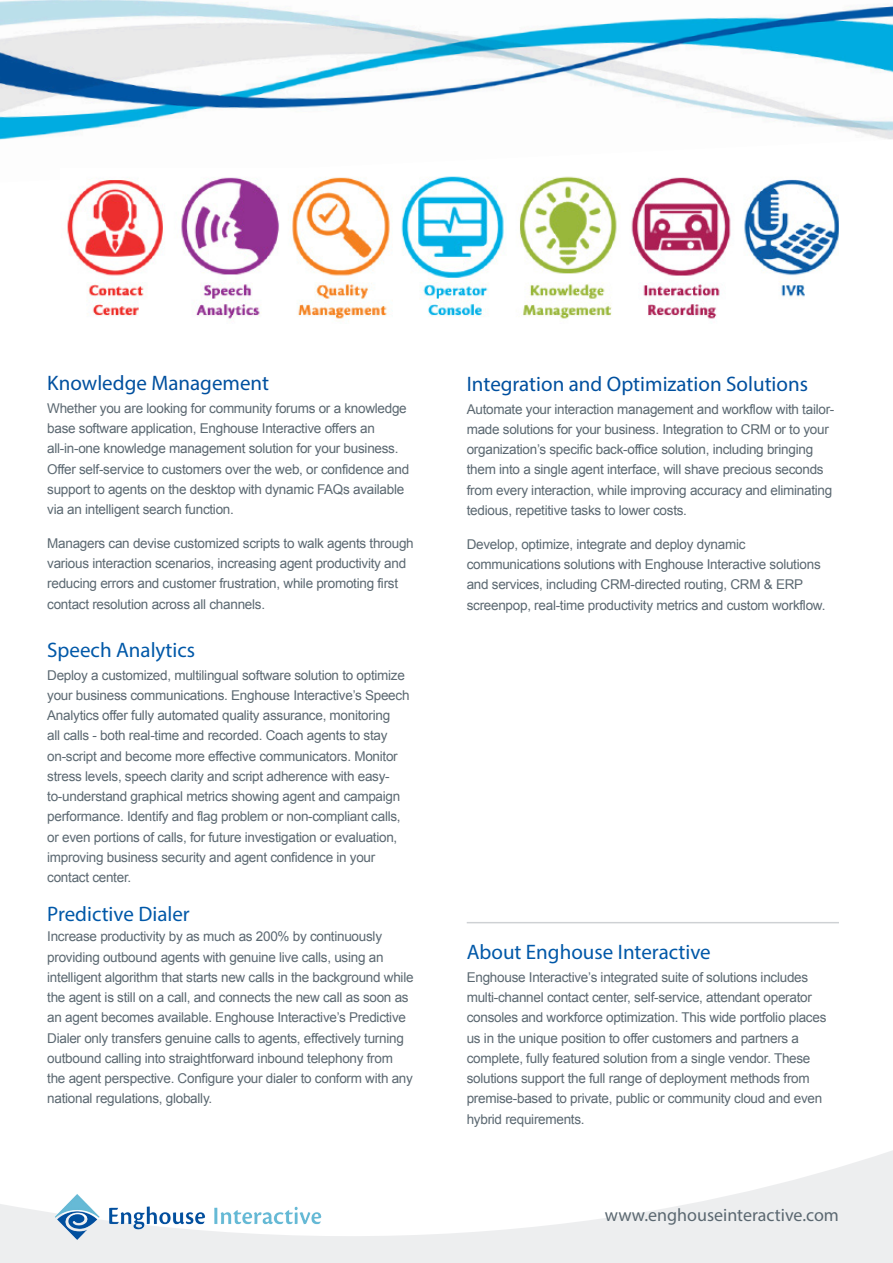
<style>
.page{position:relative;width:893px;height:1263px;background:#fff}
.page>*{position:absolute;margin:0;border:0;box-sizing:border-box;transform-origin:0 0}
.Body__Subhead{font:21px "Myriad Pro";color:#01509f}
.Intro_Paragraph_BLUE{font:21px "Myriad Pro";color:#0058a8}
.Body__Subhead_BLUE{font:21px "Myriad Pro";color:#0058a8}
.t1{font:18px "Myriad Pro";color:#5b6871}
.Body_Copy{font:13.5px/20.2px "Arial";letter-spacing:-.02em;color:#5b6871}
</style>
<div class="page">
<svg style="left:0;top:1150px;width:893px;height:113px"></svg>
<img style="left:0;top:0;width:893px;height:140px">
<hr style="left:467px;top:922px;width:372px;height:1px;background:#5b6871">
<img style="left:67px;top:176px;width:772px;height:146px">
<img style="left:55px;top:1193px;width:266px;height:47px">
<p class="Body__Subhead" style="left:47px;top:370px;width:223px">Knowledge Management</p>
<p class="Body_Copy" style="left:47px;top:398px;width:363px">Whether you are looking for community forums or a knowledge base software application, Enghouse Interactive offers an all-in-one knowledge management solution for your business.<br>Offer self-service to customers over the web, or confidence and support to agents on the desktop with dynamic FAQs available via an intelligent search function.</p>
<p class="Body_Copy" style="left:47px;top:533px;width:368px">Managers can devise customized scripts to walk agents through various interaction scenarios, increasing agent productivity and reducing errors and customer frustration, while promoting first contact resolution across all channels.</p>
<p class="Body__Subhead_BLUE" style="left:47px;top:637px;width:149px">Speech Analytics</p>
<p class="Body_Copy" style="left:47px;top:665px;width:364px">Deploy a customized, multilingual software solution to optimize your business communications. Enghouse Interactive’s Speech Analytics offer fully automated quality assurance, monitoring<br>all calls - both real-time and recorded. Coach agents to stay on-script and become more effective communicators. Monitor stress levels, speech clarity and script adherence with easy&shy;to-understand graphical metrics showing agent and campaign performance. Identify and flag problem or non-compliant calls, or even portions of calls, for future investigation or evaluation, improving business security and agent confidence in your contact center.</p>
<p class="Intro_Paragraph_BLUE" style="left:47px;top:901px;width:144px">Predictive Dialer</p>
<p class="Body_Copy" style="left:47px;top:926px;width:368px">Increase productivity by as much as 200% by continuously providing outbound agents with genuine live calls, using an intelligent algorithm that starts new calls in the background while the agent is still on a call, and connects the new call as soon as an agent becomes available. Enghouse Interactive’s Predictive Dialer only transfers genuine calls to agents, effectively turning outbound calling into straightforward inbound telephony from the agent perspective. Configure your dialer to conform with any national regulations, globally.</p>
<p class="Body__Subhead" style="left:467px;top:371px;width:343px">Integration and Optimization Solutions</p>
<p class="Body_Copy" style="left:467px;top:399px;width:369px">Automate your interaction management and workflow with tailor&shy;made solutions for your business. Integration to CRM or to your organization’s specific back-office solution, including bringing them into a single agent interface, will shave precious seconds from every interaction, while improving accuracy and eliminating tedious, repetitive tasks to lower costs.</p>
<p class="Body_Copy" style="left:467px;top:534px;width:360px">Develop, optimize, integrate and deploy dynamic communications solutions with Enghouse Interactive solutions and services, including CRM-directed routing, CRM &amp; ERP screenpop, real-time productivity metrics and custom workflow.</p>
<h1 class="Intro_Paragraph_BLUE" style="left:467px;top:939px;width:245px">About Enghouse Interactive</h1>
<p class="Body_Copy" style="left:467px;top:967px;width:361px">Enghouse Interactive’s integrated suite of solutions includes multi-channel contact center, self-service, attendant operator consoles and workforce optimization. This wide portfolio places us in the unique position to offer customers and partners a complete, fully featured solution from a single vendor. These solutions support the full range of deployment methods from premise-based to private, public or community cloud and even hybrid requirements.</p>
<h2 class="t1" style="left:605px;top:1203px;width:235px">www.enghouseinteractive.com</h2>
</div>
